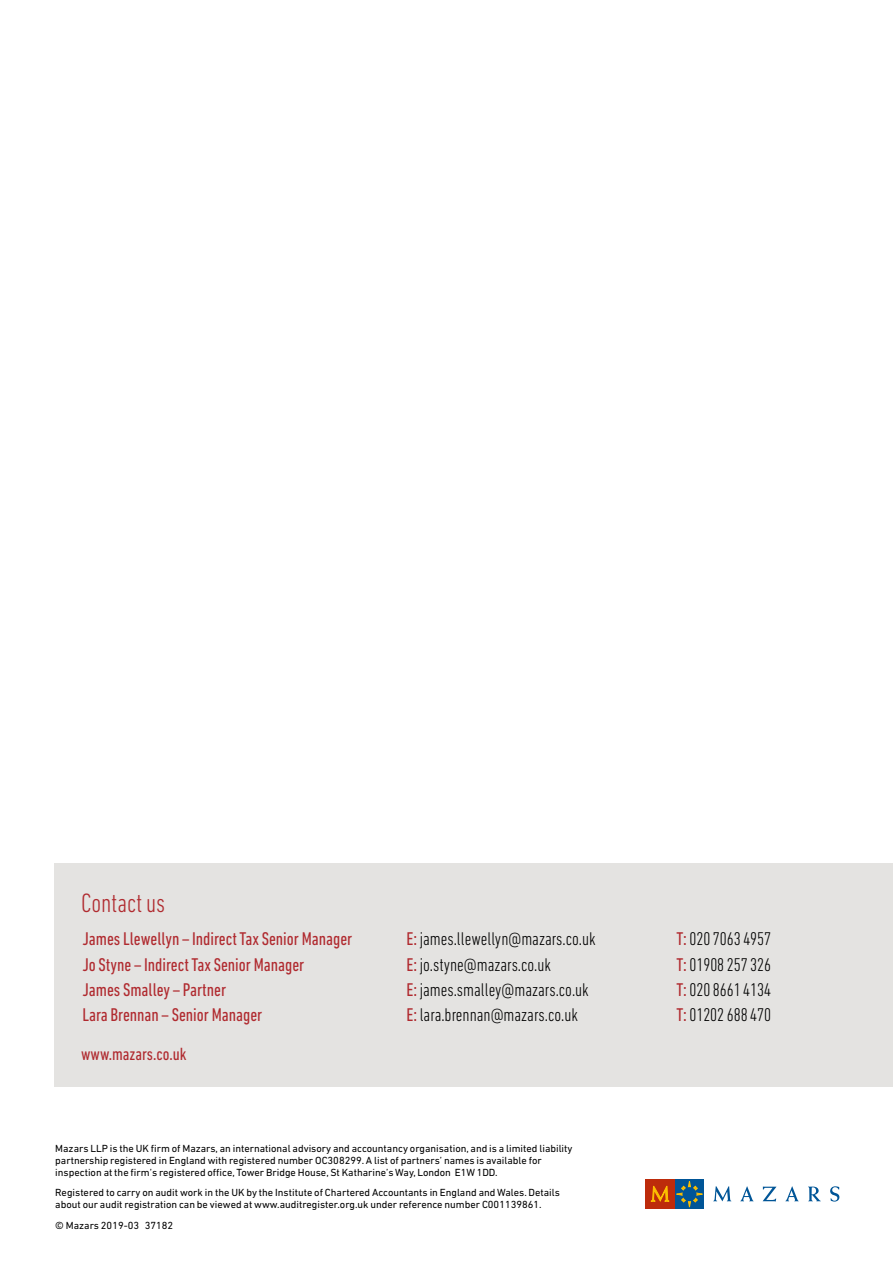
<style>
.page{position:relative;width:893px;height:1263px;background:#fff}
.page>*{position:absolute;margin:0;border:0;box-sizing:border-box;transform-origin:0 0}
.t1{font:300 condensed 27px "DIN Next LT Pro";letter-spacing:-.005em;color:#b02a2f}
.t2{font:300 condensed 18.75px "DIN Next LT Pro";color:#000}
.t3{font:condensed 18.75px "DIN Next LT Pro";color:#b02a2f}
.t4{font:condensed 18px "DIN Next LT Pro";color:#b02a2f}
.t5{font:10.5px/12px "DIN Next LT Pro";color:#000}
.s1{font-weight:400;color:#b02a2f}
</style>
<div class="page">
<div style="left:54px;top:863px;width:839px;height:223px;background:#e4e3e1"></div>
<div style="left:675px;top:1179px;width:29px;height:30px;background:#005597"></div>
<div style="left:646px;top:1179px;width:29px;height:30px;background:#bd2b0b"></div>
<svg style="left:713px;top:1186px;width:18px;height:15px"></svg>
<svg style="left:740px;top:1186px;width:13px;height:15px"></svg>
<svg style="left:763px;top:1186px;width:13px;height:15px"></svg>
<svg style="left:785px;top:1186px;width:14px;height:15px"></svg>
<svg style="left:808px;top:1186px;width:13px;height:15px"></svg>
<svg style="left:830px;top:1186px;width:9px;height:15px"></svg>
<svg style="left:651px;top:1186px;width:18px;height:16px"></svg>
<svg style="left:676px;top:1181px;width:27px;height:26px"></svg>
<div style="left:682px;top:1187px;width:14px;height:14px;background:#005597;border-radius:50%"></div>
<h1 class="t1" style="left:81px;top:887px;width:86px">Contact us</h1>
<h2 class="t3" style="left:82px;top:928px;width:271px">James Llewellyn – Indirect Tax Senior Manager</h2>
<h2 class="t2" style="left:406px;top:928px;width:191px"><span class="s1">E:</span> james.llewellyn@mazars.co.uk</h2>
<h2 class="t2" style="left:676px;top:928px;width:96px"><span class="s1">T:</span> 020 7063 4957</h2>
<h2 class="t3" style="left:82px;top:954px;width:223px">Jo Styne – Indirect Tax Senior Manager</h2>
<h2 class="t2" style="left:406px;top:954px;width:146px"><span class="s1">E:</span> jo.styne@mazars.co.uk</h2>
<h2 class="t2" style="left:676px;top:954px;width:96px"><span class="s1">T:</span> 01908 257 326</h2>
<h2 class="t3" style="left:82px;top:979px;width:145px">James Smalley – Partner</h2>
<h2 class="t2" style="left:406px;top:979px;width:184px"><span class="s1">E:</span> james.smalley@mazars.co.uk</h2>
<h2 class="t2" style="left:676px;top:979px;width:96px"><span class="s1">T:</span> 020 8661 4134</h2>
<h2 class="t3" style="left:82px;top:1004px;width:181px">Lara Brennan – Senior Manager</h2>
<h2 class="t2" style="left:406px;top:1004px;width:173px"><span class="s1">E:</span> lara.brennan@mazars.co.uk</h2>
<h2 class="t2" style="left:676px;top:1004px;width:96px"><span class="s1">T:</span> 01202 688 470</h2>
<h3 class="t4" style="left:81px;top:1043px;width:107px">www.mazars.co.uk</h3>
<p class="t5" style="left:55px;top:1142px;width:519px">Mazars LLP is the UK firm of Mazars, an international advisory and accountancy organisation, and is a limited liability partnership registered in England with registered number OC308299. A list of partners’ names is available for inspection at the firm’s registered office, Tower Bridge House, St Katharine’s Way, London E1W 1DD.</p>
<p class="t5" style="left:55px;top:1186px;width:506px">Registered to carry on audit work in the UK by the Institute of Chartered Accountants in England and Wales. Details about our audit registration can be viewed at www.auditregister.org.uk under reference number C001139861.</p>
<p class="t5" style="left:55px;top:1219px;width:119px">© Mazars 2019-03 37182</p>
</div>
